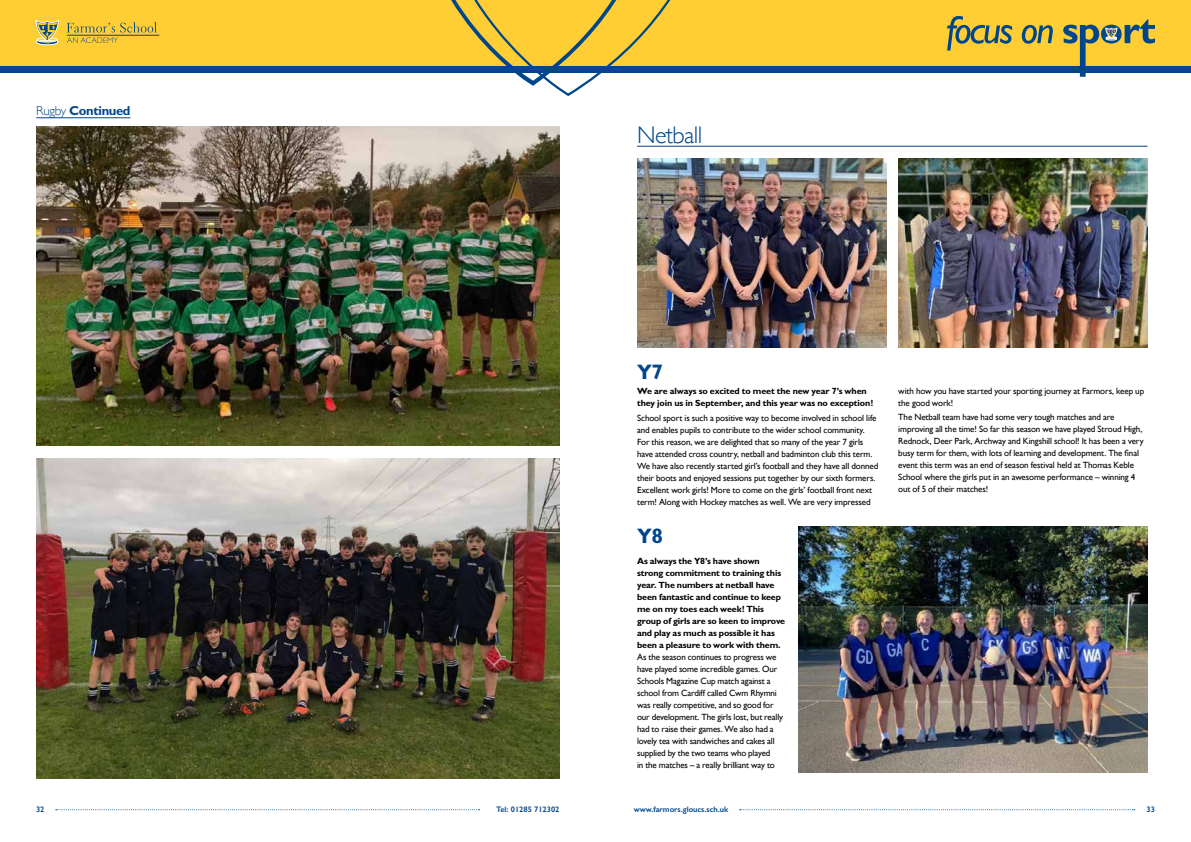
<style>
.page{position:relative;width:1191px;height:842px;background:#fff}
.page>*{position:absolute;margin:0;border:0;box-sizing:border-box;transform-origin:0 0}
.t1{font:300 24px "Gill Sans";letter-spacing:-.025em;color:#00468b}
.t2{font:700 21px "Gill Sans";color:#00468b}
.t3{font:700 13px "Gill Sans";letter-spacing:-.025em;color:#00468b}
.t4{font:9px/12px "Gill Sans";letter-spacing:-.015em;color:#000}
.t5{font:700 9px/12px "Gill Sans";letter-spacing:-.015em;color:#000}
.t6{font:600 8px "Gill Sans";color:#00468b}
.s1{font-weight:300}
</style>
<div class="page">
<img style="left:36px;top:459px;width:523px;height:319px">
<img style="left:36px;top:126px;width:523px;height:319px">
<hr style="left:36px;top:117px;width:94px;height:1px;background:#00468b">
<hr style="left:637px;top:146px;width:510px;height:1px;background:#00468b">
<img style="left:637px;top:159px;width:249px;height:188px">
<img style="left:898px;top:159px;width:249px;height:188px">
<img style="left:798px;top:527px;width:349px;height:246px">
<svg style="left:0;top:65px;width:1191px;height:7px;background:#24597e"></svg>
<div style="left:0;top:0;width:1191px;height:65px;background:#ffce35"></div>
<svg style="left:1063px;top:25px;width:36px;height:52px"></svg>
<svg style="left:1124px;top:19px;width:31px;height:25px"></svg>
<svg style="left:1101px;top:25px;width:20px;height:19px"></svg>
<svg style="left:1105px;top:28px;width:12px;height:12px"></svg>
<svg style="left:947px;top:16px;width:106px;height:35px"></svg>
<svg style="left:36px;top:21px;width:23px;height:24px"></svg>
<svg style="left:67px;top:22px;width:90px;height:21px"></svg>
<hr style="left:67px;top:35px;width:92px;height:1px;background:#00468b">
<svg style="left:424px;top:0;width:315px;height:96px"></svg>
<svg style="left:739px;top:809px;width:395px;height:1px"></svg>
<svg style="left:56px;top:809px;width:424px;height:1px"></svg>
<h3 class="t3" style="left:36px;top:103px;width:96px"><span class="s1">Rugby</span> Continued</h3>
<h1 class="t1" style="left:637px;top:116px;width:67px">Netball</h1>
<h2 class="t2" style="left:637px;top:359px;width:27px">Y7</h2>
<p class="t5" style="left:637px;top:385px;width:238px">We are always so excited to meet the new year 7’s when they join us in September, and this year was no exception!</p>
<p class="t4" style="left:637px;top:412px;width:243px">School sport is such a positive way to become involved in school life and enables pupils to contribute to the wider school community.<br>For this reason, we are delighted that so many of the year 7 girls have attended cross country, netball and badminton club this term.<br>We have also recently started girl’s football and they have all donned their boots and enjoyed sessions put together by our sixth formers.<br>Excellent work girls! More to come on the girls’ football front next term! Along with Hockey matches as well. We are very impressed</p>
<h2 class="t2" style="left:637px;top:523px;width:27px">Y8</h2>
<p class="t5" style="left:637px;top:555px;width:150px">As always the Y8’s have shown strong commitment to training this year. The numbers at netball have been fantastic and continue to keep me on my toes each week! This group of girls are so keen to improve and play as much as possible it has been a pleasure to work with them.</p>
<p class="t4" style="left:637px;top:651px;width:148px">As the season continues to progress we have played some incredible games. Our Schools Magazine Cup match against a school from Cardiff called Cwm Rhymni was really competitive, and so good for our development. The girls lost, but really had to raise their games. We also had a lovely tea with sandwiches and cakes all supplied by the two teams who played<br>in the matches – a really brilliant way to</p>
<p class="t4" style="left:898px;top:384px;width:247px">with how you have started your sporting journey at Farmors, keep up the good work!</p>
<p class="t4" style="left:898px;top:411px;width:247px">The Netball team have had some very tough matches and are improving all the time! So far this season we have played Stroud High, Rednock, Deer Park, Archway and Kingshill school! It has been a very busy term for them, with lots of learning and development. The final event this term was an end of season festival held at Thomas Keble School where the girls put in an awesome performance – winning 4 out of 5 of their matches!</p>
<p class="t6" style="left:36px;top:804px;width:10px">32</p>
<p class="t6" style="left:496px;top:804px;width:65px">Tel: 01285 712302</p>
<p class="t6" style="left:633px;top:804px;width:96px">www.farmors.gloucs.sch.uk</p>
<p class="t6" style="left:1146px;top:804px;width:10px">33</p>
</div>
